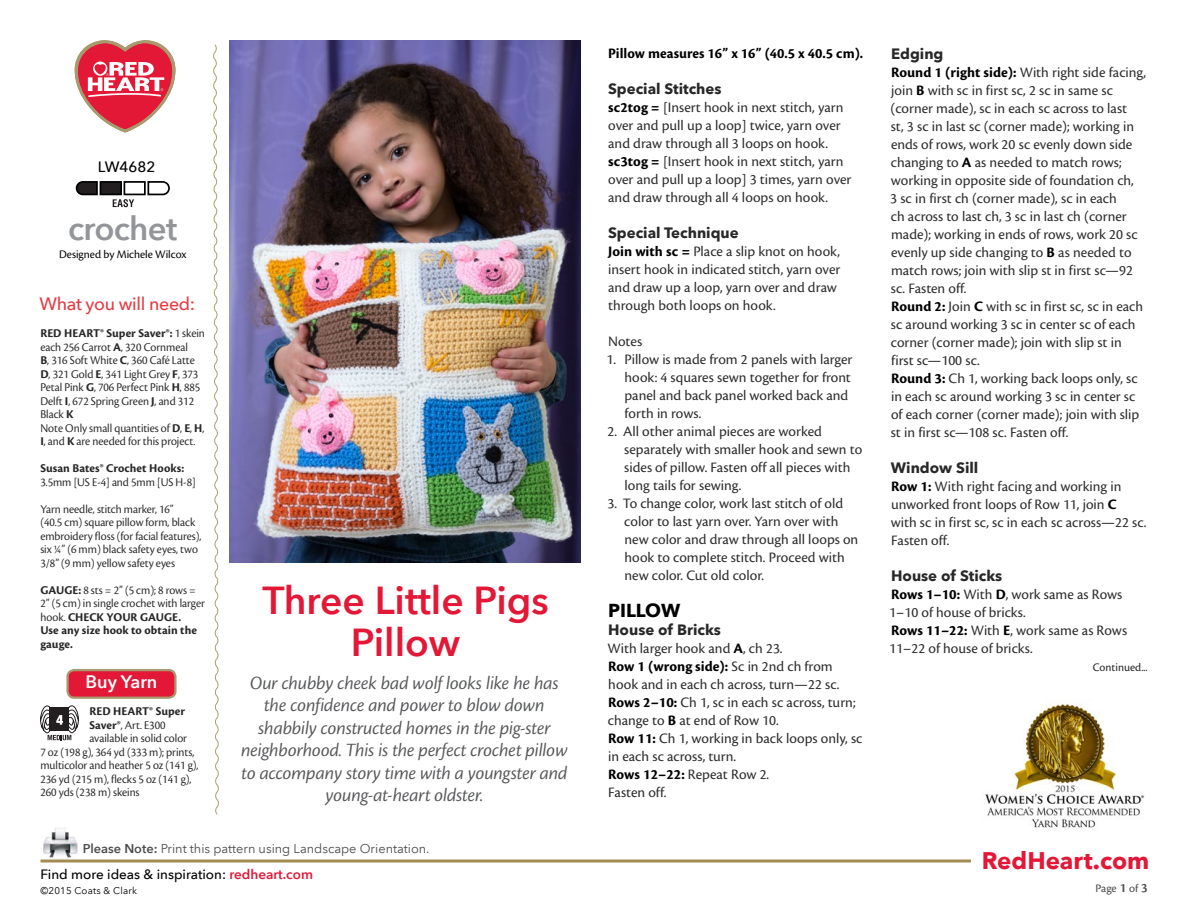
<style>
.page{position:relative;width:1188px;height:918px;background:#fff}
.page>*{position:absolute;margin:0;border:0;box-sizing:border-box;transform-origin:0 0}
.t1{font:600 39px/42px "Avenir Next LT Pro";color:#e31837;text-align:center}
.t2{font:600 33px "Avenir Next LT Pro";letter-spacing:-.02em;color:#939598}
.t3{font:700 24px "Avenir Next LT Pro";color:#e31837}
.t4{font:19.5px/22.5px "Cronos Pro Disp It";color:#58595b;text-align:center}
.t5{font:700 18.75px "Avenir Next LT Pro";color:#000}
.t6{font:500 18px "Avenir Next LT Pro";letter-spacing:-.02em;color:#e53d44}
.t7{font:600 18px "Avenir Next LT Pro";color:#fff}
.t8{font:15px/18px "Cronos Pro";color:#2e2e2f}
.t9{font:700 15px "Avenir Next LT Pro";color:#292829}
.t10{font:700 15px "Cronos Pro";color:#000}
.t11{font:500 15px "Avenir Next LT Pro";color:#000}
.t12{font:500 13.5px "Avenir Next LT Pro";color:#000}
.t13{font:12.75px "Avenir Next LT Pro";color:#4d4d4f}
.t14{font:12.3px/13.5px "Cronos Pro Disp";color:#292829}
.t15{font:700 12.3px/13.5px "Cronos Pro";color:#292829}
.t16{font:12px "Cronos Pro Subh";color:#000}
.t17{font:12px "Cronos Pro";color:#292829}
.t18{font:12px "Cronos Pro";color:#4d4d4f}
.t19{font:9.75px "Avenir Next LT Pro";letter-spacing:.02em;color:#000}
.s1{font-family:"Cronos Pro Disp";font-weight:400}
.s2{font-family:"Cronos Pro";font-weight:700}
.s3{font-weight:600}
.s4{font-weight:600;color:#e31837}
.s5{font-weight:700;color:#000}
.s6{font-family:"Cronos Pro Semibold Subh";font-size:13.5px}
</style>
<div class="page">
<hr style="left:40px;top:860px;width:931px;height:2px;background:#a18b50">
<img style="left:43px;top:828px;width:35px;height:31px">
<svg style="left:75px;top:40px;width:100px;height:92px"></svg>
<svg style="left:76px;top:181px;width:94px;height:26px"></svg>
<svg style="left:213px;top:44px;width:6px;height:771px"></svg>
<div style="left:68px;top:670px;width:107px;height:28px;background:#e31837;border-radius:7px"></div>
<div style="left:66px;top:669px;width:111px;height:30px;border:2px solid #a8996e;border-radius:7px"></div>
<svg style="left:40px;top:705px;width:39px;height:35px"></svg>
<img style="left:230px;top:40px;width:350px;height:522px">
<img style="left:985px;top:704px;width:160px;height:124px">
<p class="t11" style="left:98px;top:158px;width:59px">LW4682</p>
<h2 class="t2" style="left:68px;top:208px;width:111px">crochet</h2>
<p class="t16" style="left:59px;top:248px;width:129px">Designed by Michele Wilcox</p>
<p class="t6" style="left:40px;top:293px;width:157px">What you will need:</p>
<p class="t15" style="left:40px;top:327px;width:166px">RED HEART® Super Saver®: <span class="s1">1 skein</span></p>
<p class="t14" style="left:40px;top:340px;width:166px">each 256 Carrot <span class="s2">A</span>, 320 Cornmeal<br><span class="s2">B</span>, 316 Soft White <span class="s2">C</span>, 360 Café Latte<br><span class="s2">D</span>, 321 Gold <span class="s2">E</span>, 341 Light Grey <span class="s2">F</span>, 373<br>Petal Pink <span class="s2">G</span>, 706 Perfect Pink <span class="s2">H</span>, 885<br>Delft <span class="s2">I</span>, 672 Spring Green <span class="s2">J</span>, and 312<br>Black <span class="s2">K<br></span>Note Only small quantities of <span class="s2">D</span>, <span class="s2">E</span>, <span class="s2">H</span>,<br><span class="s2">I</span>, and <span class="s2">K</span> are needed for this project.</p>
<p class="t15" style="left:40px;top:462px;width:145px">Susan Bates® Crochet Hooks:</p>
<p class="t14" style="left:40px;top:468px;width:157px;line-height:27px">3.5mm [US E-4] and 5mm [US H-8]<br>Yarn needle, stitch marker, 16”</p>
<p class="t14" style="left:40px;top:516px;width:163px">(40.5 cm) square pillow form, black embroidery floss (for facial features), six ¼” (6 mm) black safety eyes, two 3/8” (9 mm) yellow safety eyes</p>
<p class="t14" style="left:40px;top:583px;width:166px"><span class="s2">GAUGE:</span> 8 sts = 2” (5 cm); 8 rows =<br>2” (5 cm) in single crochet with larger</p>
<p class="t15" style="left:40px;top:610px;width:158px"><span class="s1">hook.</span> CHECK YOUR GAUGE.<br>Use any size hook to obtain the gauge.</p>
<p class="t7" style="left:86px;top:671px;width:73px">Buy Yarn</p>
<p class="t15" style="left:89px;top:705px;width:97px">RED HEART® Super</p>
<p class="t14" style="left:89px;top:718px;width:78px"><span class="s2">Saver®</span>, Art. E300</p>
<p class="t14" style="left:89px;top:732px;width:99px">available in solid color</p>
<p class="t14" style="left:40px;top:745px;width:156px">7 oz (198 g), 364 yd (333 m); prints,</p>
<p class="t14" style="left:40px;top:759px;width:160px">multicolor and heather 5 oz (141 g),</p>
<p class="t14" style="left:40px;top:772px;width:153px">236 yd (215 m), flecks 5 oz (141 g),</p>
<p class="t14" style="left:40px;top:786px;width:101px">260 yds (238 m) skeins</p>
<h1 class="t1" style="left:262px;top:579px;width:288px">Three Little Pigs<br>Pillow</h1>
<p class="t4" style="left:241px;top:672px;width:328px">Our chubby cheek bad wolf looks like he has the confidence and power to blow down shabbily constructed homes in the pig-ster neighborhood. This is the perfect crochet pillow to accompany story time with a youngster and young-at-heart oldster.</p>
<p class="t13" style="left:83px;top:841px;width:348px"><span class="s3">Please Note:</span> Print this pattern using Landscape Orientation.</p>
<p class="t19" style="left:40px;top:885px;width:98px">©2015 Coats &amp; Clark</p>
<p class="t12" style="left:40px;top:866px;width:274px">Find more ideas &amp; inspiration: <span class="s4">redheart.com</span></p>
<p class="t10" style="left:608px;top:45px;width:256px">Pillow measures 16” x 16” (40.5 x 40.5 cm).</p>
<p class="t9" style="left:608px;top:80px;width:115px">Special Stitches</p>
<p class="t8" style="left:608px;top:99px;width:245px"><span class="s5">sc2tog =</span> [Insert hook in next stitch, yarn over and pull up a loop] twice, yarn over and draw through all 3 loops on hook. <span class="s5">sc3tog =</span> [Insert hook in next stitch, yarn over and pull up a loop] 3 times, yarn over and draw through all 4 loops on hook.</p>
<p class="t9" style="left:608px;top:224px;width:132px">Special Technique</p>
<p class="t8" style="left:608px;top:243px;width:234px"><span class="s5">Join with sc =</span> Place a slip knot on hook, insert hook in indicated stitch, yarn over and draw up a loop, yarn over and draw through both loops on hook.</p>
<p class="t8" style="left:608px;top:333px;width:36px">Notes</p>
<p class="t8" style="left:624px;top:351px;width:229px;text-indent:-18px">1. Pillow is made from 2 panels with larger hook: 4 squares sewn together for front panel and back panel worked back and forth in rows.</p>
<p class="t8" style="left:624px;top:423px;width:239px;text-indent:-17px">2. All other animal pieces are worked separately with smaller hook and sewn to sides of pillow. Fasten off all pieces with long tails for sewing.</p>
<p class="t8" style="left:624px;top:495px;width:236px;text-indent:-17px">3. To change color, work last stitch of old color to last yarn over. Yarn over with new color and draw through all loops on hook to complete stitch. Proceed with new color. Cut old color.</p>
<p class="t5" style="left:608px;top:598px;width:74px">PILLOW</p>
<p class="t9" style="left:608px;top:620px;width:114px">House of Bricks</p>
<p class="t8" style="left:608px;top:639px;width:256px">With larger hook and <span class="s5">A</span>, ch 23.<br><span class="s5">Row 1 (wrong side):</span> Sc in 2nd ch from hook and in each ch across, turn—22 sc.<br><span class="s5">Rows 2–10:</span> Ch 1, sc in each sc across, turn; change to <span class="s5">B</span> at end of Row 10.<br><span class="s5">Row 11:</span> Ch 1, working in back loops only, sc in each sc across, turn.<br><span class="s5">Rows 12–22:</span> Repeat Row 2.<br>Fasten off.</p>
<p class="t9" style="left:891px;top:44px;width:54px">Edging</p>
<p class="t8" style="left:890px;top:63px;width:258px"><span class="s5">Round 1 (right side):</span> With right side facing, join <span class="s5">B</span> with sc in first sc, 2 sc in same sc (corner made), sc in each sc across to last<br>st, 3 sc in last sc (corner made); working in ends of rows, work 20 sc evenly down side changing to <span class="s5">A</span> as needed to match rows; working in opposite side of foundation ch,<br>3 sc in first ch (corner made), sc in each<br>ch across to last ch, 3 sc in last ch (corner made); working in ends of rows, work 20 sc evenly up side changing to <span class="s5">B</span> as needed to match rows; join with slip st in first sc—92 sc. Fasten off.<br><span class="s5">Round 2:</span> Join <span class="s5">C</span> with sc in first sc, sc in each sc around working 3 sc in center sc of each corner (corner made); join with slip st in first sc—100 sc.<br><span class="s5">Round 3:</span> Ch 1, working back loops only, sc in each sc around working 3 sc in center sc of each corner (corner made); join with slip st in first sc—108 sc. Fasten off.</p>
<p class="t9" style="left:891px;top:458px;width:89px">Window Sill</p>
<p class="t8" style="left:891px;top:477px;width:257px"><span class="s5">Row 1:</span> With right facing and working in unworked front loops of Row 11, join <span class="s5">C<br></span>with sc in first sc, sc in each sc across—22 sc.<br>Fasten off.</p>
<p class="t9" style="left:891px;top:566px;width:113px">House of Sticks</p>
<p class="t8" style="left:889px;top:585px;width:239px"><span class="s5">Rows 1–10:</span> With <span class="s5">D</span>, work same as Rows<br>1–10 of house of bricks.<br><span class="s5">Rows 11–22:</span> With <span class="s5">E</span>, work same as Rows<br>11–22 of house of bricks.</p>
<p class="t17" style="left:1093px;top:660px;width:56px">Continued...</p>
<h3 class="t3" style="left:982px;top:846px;width:169px">RedHeart.com</h3>
<p class="t18" style="left:1095px;top:881px;width:54px">Page <span class="s6">1</span> of <span class="s6">3</span></p>
</div>
